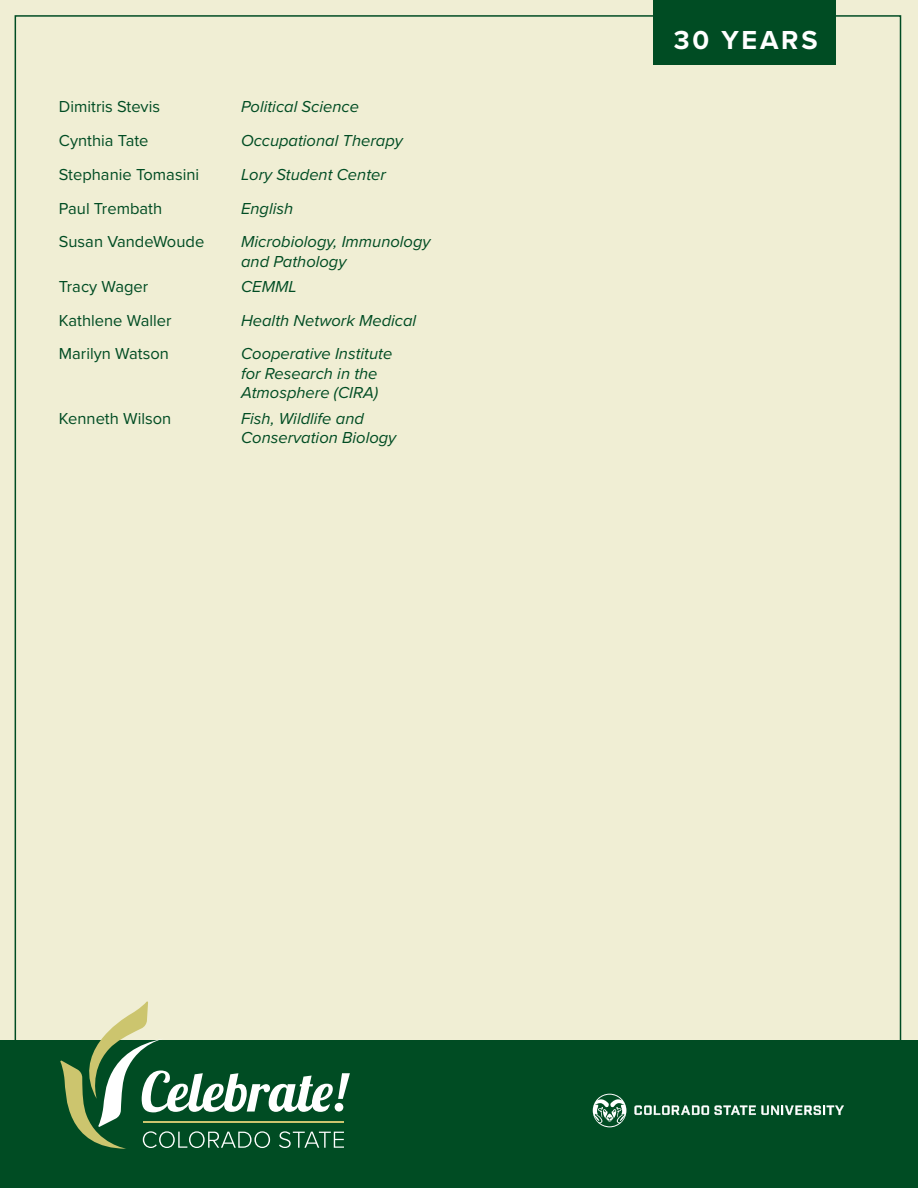
<style>
.page{position:relative;width:918px;height:1188px;background:#f0eed4}
.page>*{position:absolute;margin:0;border:0;box-sizing:border-box;transform-origin:0 0}
.t1{font:700 27px "Proxima Nova";letter-spacing:.1em;color:#fff}
.t2{font:italic 16.5px/19.5px "Proxima Nova";color:#004c23}
.t3{font:16.5px "Proxima Nova";color:#004c23}
</style>
<div class="page">
<div style="left:0;top:1040px;width:918px;height:148px;background:#004c23"></div>
<div style="left:653px;top:0;width:183px;height:65px;background:#004c23"></div>
<svg style="left:60px;top:1001px;width:290px;height:148px"></svg>
<svg style="left:634px;top:1105px;width:210px;height:10px"></svg>
<svg style="left:593px;top:1094px;width:33px;height:33px"></svg>
<p class="t3" style="left:59px;top:95px;width:103px">Dimitris Stevis</p>
<p class="t2" style="left:241px;top:96px;width:119px">Political Science</p>
<p class="t3" style="left:59px;top:128px;width:91px">Cynthia Tate</p>
<p class="t2" style="left:241px;top:130px;width:163px">Occupational Therapy</p>
<p class="t3" style="left:59px;top:162px;width:142px">Stephanie Tomasini</p>
<p class="t2" style="left:241px;top:164px;width:146px">Lory Student Center</p>
<p class="t3" style="left:59px;top:196px;width:105px">Paul Trembath</p>
<p class="t2" style="left:241px;top:198px;width:54px">English</p>
<p class="t3" style="left:59px;top:230px;width:147px">Susan VandeWoude</p>
<p class="t2" style="left:241px;top:231px;width:191px">Microbiology, Immunology and Pathology</p>
<p class="t3" style="left:59px;top:274px;width:91px">Tracy Wager</p>
<p class="t2" style="left:241px;top:276px;width:57px">CEMML</p>
<p class="t3" style="left:59px;top:308px;width:114px">Kathlene Waller</p>
<p class="t2" style="left:241px;top:310px;width:177px">Health Network Medical</p>
<p class="t3" style="left:59px;top:342px;width:112px">Marilyn Watson</p>
<p class="t2" style="left:241px;top:344px;width:153px">Cooperative Institute for Research in the<br>Atmosphere (CIRA)</p>
<p class="t3" style="left:59px;top:406px;width:114px">Kenneth Wilson</p>
<p class="t2" style="left:241px;top:408px;width:157px">Fish, Wildlife and<br>Conservation Biology</p>
<p class="t1" style="left:674px;top:20px;width:145px">30 YEARS</p>
</div>
